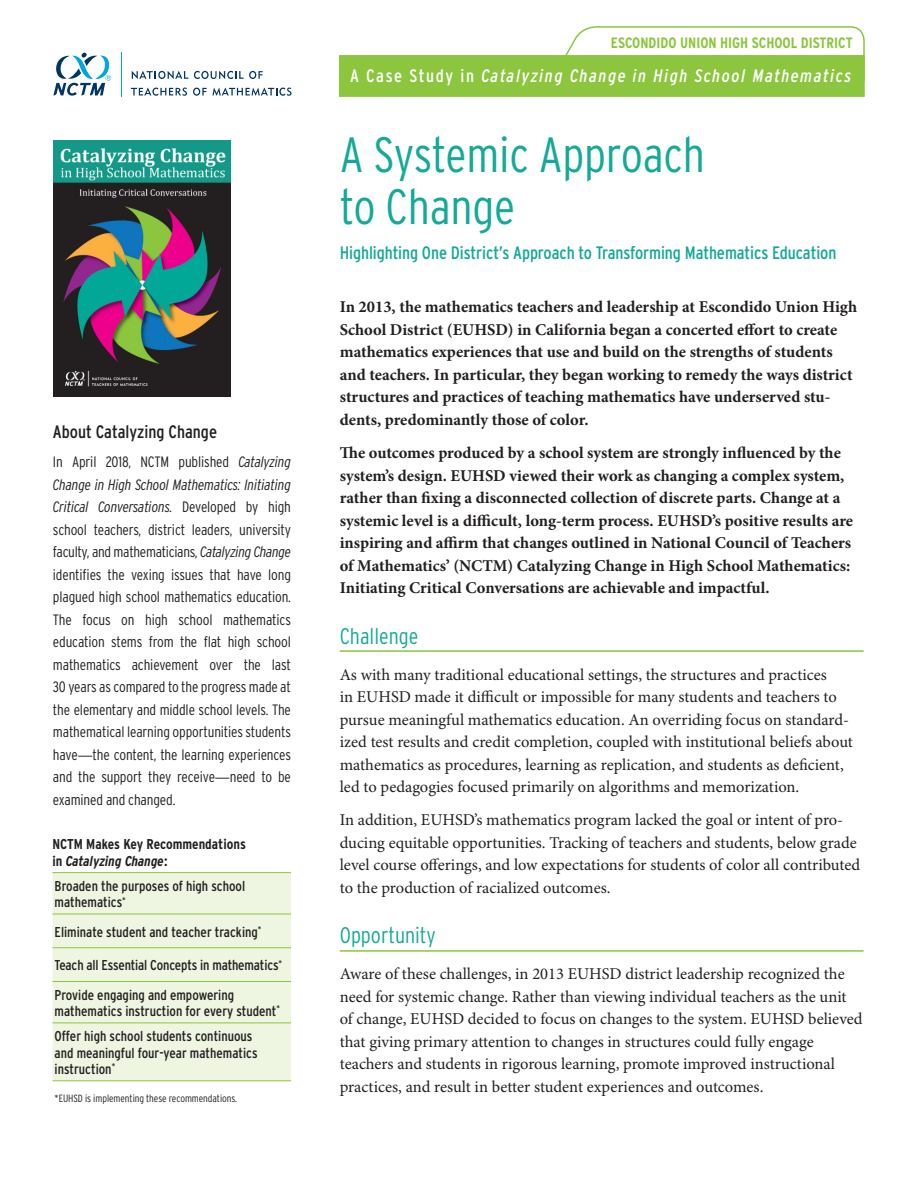
<style>
.page{position:relative;width:918px;height:1188px;background:#fff}
.page>*{position:absolute;margin:0;border:0;box-sizing:border-box;transform-origin:0 0}
.t1{font:300 condensed 49.5px/52.5px "Interstate";letter-spacing:-.005em;color:#15a997}
.Sub_1{font:300 condensed 22.5px "Interstate";color:#15a997}
.t2{font:18px "Interstate Condensed";letter-spacing:-.005em;color:#15a997}
.Header_Leadin{font:italic 18px "Interstate Condensed";letter-spacing:.09em;color:#fff}
.Header_Leadin-2{font:condensed 18px "Interstate";color:#231f20}
.Body{font:16.5px/22.5px "Minion Pro";color:#231f20}
.Body-2{font:700 16.5px/22.5px "Minion Pro";color:#231f20}
.Callout{font:300 condensed 15px/22.5px "Interstate";letter-spacing:-.01em;color:#231f20;text-align:justify}
.Body-3{font:700 15px "Interstate Condensed";color:#8cc63e}
.Body-4{font:14.25px/16.5px "Interstate Condensed";color:#231f20}
.Body-5{font:700 14.25px/16.5px "Interstate Condensed";color:#231f20}
.Footnote{font:300 condensed 10.5px "Interstate";letter-spacing:-.005em;color:#231f20}
.s1{font-family:"Interstate Condensed";font-style:italic;font-stretch:normal}
.s2{font-family:"Myriad Pro";font-weight:400;font-stretch:normal}
.s3{font-family:"Interstate";font-style:italic;font-stretch:condensed}
.s4{font-style:normal}
</style>
<div class="page">
<div style="left:339px;top:55px;width:526px;height:42px;background:#8cc63e;border:2px solid #8cc63e"></div>
<svg style="left:545px;top:26px;width:320px;height:67px"></svg>
<hr style="left:340px;top:650px;width:524px;height:2px;background:#8cc63e">
<hr style="left:340px;top:950px;width:524px;height:2px;background:#8cc63e">
<div style="left:52px;top:873px;width:239px;height:207px;background:#eef6e2"></div>
<hr style="left:52px;top:872px;width:239px;height:1px;background:#8cc63e">
<hr style="left:52px;top:914px;width:239px;height:1px;background:#8cc63e">
<hr style="left:52px;top:947px;width:239px;height:1px;background:#8cc63e">
<hr style="left:52px;top:981px;width:239px;height:1px;background:#8cc63e">
<hr style="left:52px;top:1023px;width:239px;height:1px;background:#8cc63e">
<hr style="left:52px;top:1080px;width:239px;height:1px;background:#8cc63e">
<svg style="left:53px;top:53px;width:58px;height:43px"></svg>
<hr style="left:121px;top:52px;width:1px;height:45px;background:#00a5e3">
<svg style="left:132px;top:71px;width:56px;height:8px"></svg>
<svg style="left:194px;top:71px;width:69px;height:8px"></svg>
<svg style="left:131px;top:88px;width:56px;height:8px"></svg>
<svg style="left:193px;top:88px;width:99px;height:8px"></svg>
<img style="left:53px;top:140px;width:178px;height:256px">
<p class="Header_Leadin-2" style="left:53px;top:422px;width:166px">About Catalyzing Change</p>
<p class="Callout" style="left:53px;top:451px;width:240px">In April 2018, NCTM published <span class="s1">Catalyzing Change in High School Mathematics: Initiating Critical Conversations.</span> Developed by high school teachers, district leaders, university faculty, and mathematicians, <span class="s1">Catalyzing Change </span>identifies the vexing issues that have long plagued high school mathematics education.<br>The focus on high school mathematics education stems from the flat high school mathematics achievement over the last 30 years as compared to the progress made at the elementary and middle school levels. The mathematical learning opportunities students have<span class="s2">—</span>the content, the learning experiences and the support they receive<span class="s2">—</span>need to be examined and changed.</p>
<p class="Body-5" style="left:52px;top:836px;width:195px">NCTM Makes Key Recommendations in <span class="s3">Catalyzing Change</span>:</p>
<p class="Body-4" style="left:55px;top:877px;width:192px">Broaden the purposes of high school mathematics<sup>*</sup></p>
<p class="Body-4" style="left:55px;top:923px;width:208px">Eliminate student and teacher tracking<sup>*</sup></p>
<p class="Body-4" style="left:55px;top:957px;width:229px">Teach all Essential Concepts in mathematics<sup>*</sup></p>
<p class="Body-4" style="left:55px;top:986px;width:227px">Provide engaging and empowering mathematics instruction for every student<sup>*</sup></p>
<p class="Body-4" style="left:55px;top:1028px;width:204px">Offer high school students continuous and meaningful four-year mathematics instruction<sup>*</sup></p>
<p class="Footnote" style="left:55px;top:1092px;width:184px">*EUHSD is implementing these recommendations.</p>
<p class="Body-3" style="left:611px;top:34px;width:243px">ESCONDIDO UNION HIGH SCHOOL DISTRICT</p>
<p class="Header_Leadin" style="left:350px;top:66px;width:503px"><span class="s4">A Case Study in</span> Catalyzing Change in High School Mathematics</p>
<p class="t1" style="left:340px;top:128px;width:367px">A Systemic Approach to Change</p>
<p class="t2" style="left:340px;top:242px;width:498px">Highlighting One District’s Approach to Transforming Mathematics Education</p>
<p class="Body-2" style="left:340px;top:296px;width:519px">In 2013, the mathematics teachers and leadership at Escondido Union High School District (EUHSD) in California began a concerted effort to create mathematics experiences that use and build on the strengths of students and teachers. In particular, they began working to remedy the ways district structures and practices of teaching mathematics have underserved stu&shy;dents, predominantly those of color.</p>
<p class="Body-2" style="left:340px;top:442px;width:515px">The outcomes produced by a school system are strongly influenced by the system’s design. EUHSD viewed their work as changing a complex system, rather than fixing a disconnected collection of discrete parts. Change at a systemic level is a difficult, long-term process. EUHSD’s positive results are inspiring and affirm that changes outlined in National Council of Teachers of Mathematics’ (NCTM) Catalyzing Change in High School Mathematics:<br>Initiating Critical Conversations are achievable and impactful.</p>
<p class="Sub_1" style="left:340px;top:623px;width:80px">Challenge</p>
<p class="Body" style="left:340px;top:664px;width:515px">As with many traditional educational settings, the structures and practices<br>in EUHSD made it difficult or impossible for many students and teachers to pursue meaningful mathematics education. An overriding focus on standard&shy;ized test results and credit completion, coupled with institutional beliefs about mathematics as procedures, learning as replication, and students as deficient, led to pedagogies focused primarily on algorithms and memorization.</p>
<p class="Body" style="left:340px;top:810px;width:522px">In addition, EUHSD’s mathematics program lacked the goal or intent of pro&shy;ducing equitable opportunities. Tracking of teachers and students, below grade level course offerings, and low expectations for students of color all contributed to the production of racialized outcomes.</p>
<p class="Sub_1" style="left:340px;top:923px;width:97px">Opportunity</p>
<p class="Body" style="left:340px;top:964px;width:524px">Aware of these challenges, in 2013 EUHSD district leadership recognized the need for systemic change. Rather than viewing individual teachers as the unit of change, EUHSD decided to focus on changes to the system. EUHSD believed that giving primary attention to changes in structures could fully engage teachers and students in rigorous learning, promote improved instructional practices, and result in better student experiences and outcomes.</p>
</div>
